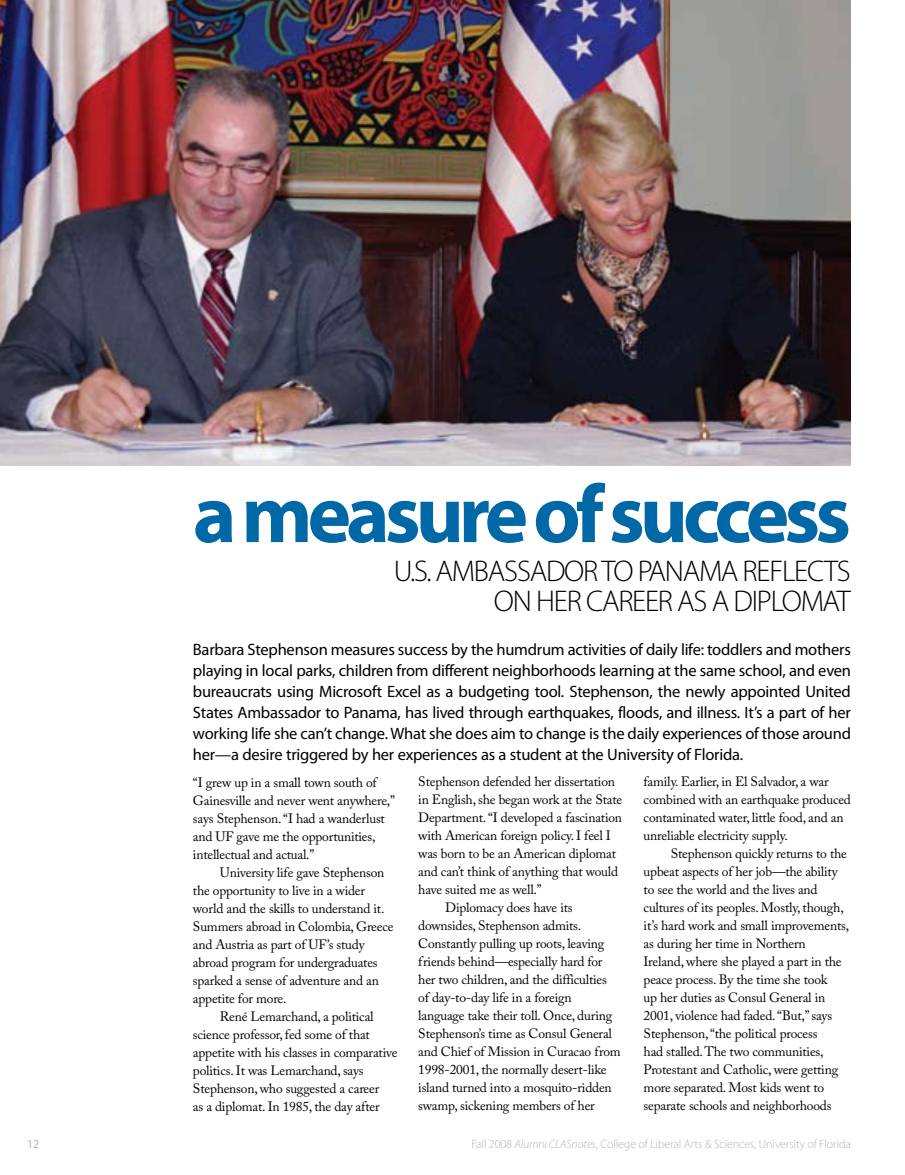
<style>
.page{position:relative;width:905px;height:1175px;background:#fff}
.page>*{position:absolute;margin:0;border:0;box-sizing:border-box;transform-origin:0 0}
.t1{font:700 82.5px "Myriad Pro";letter-spacing:-.06em;color:#0068a6}
.t2{font:300 30px/30px "Myriad Pro";letter-spacing:-.04em;color:#000;text-align:right}
.t3{font:16.5px/21px "Myriad Pro";letter-spacing:-.015em;color:#000;text-align:justify}
.t4{font:13.5px/18px "Adobe Caslon Pro";letter-spacing:-.015em;color:#000}
.t5{font:300 12px "Myriad Pro";letter-spacing:-.01em;color:#b2b4b6}
.t6{font:12px "Myriad Pro";color:#b2b4b6}
.s1{font-style:italic}
</style>
<div class="page">
<img style="left:0;top:0;width:850px;height:465px">
<h1 class="t1" style="left:193px;top:468px;width:659px">a measure of success</h1>
<h2 class="t2" style="left:394px;top:556px;width:458px">U.S. AMBASSADOR TO PANAMA REFLECTS<br>ON HER CAREER AS A DIPLOMAT</h2>
<p class="t3" style="left:193px;top:639px;width:659px">Barbara Stephenson measures success by the humdrum activities of daily life: toddlers and mothers playing in local parks, children from different neighborhoods learning at the same school, and even bureaucrats using Microsoft Excel as a budgeting tool. Stephenson, the newly appointed United States Ambassador to Panama, has lived through earthquakes, floods, and illness. It’s a part of her working life she can’t change. What she does aim to change is the daily experiences of those around her—a desire triggered by her experiences as a student at the University of Florida.</p>
<p class="t4" style="left:193px;top:773px;width:203px">“I grew up in a small town south of Gainesville and never went anywhere,” says Stephenson. “I had a wanderlust and UF gave me the opportunities, intellectual and actual.”</p>
<p class="t4" style="left:193px;top:862px;width:202px;text-indent:27px">University life gave Stephenson the opportunity to live in a wider world and the skills to understand it.<br>Summers abroad in Colombia, Greece and Austria as part of UF’s study abroad program for undergraduates sparked a sense of adventure and an appetite for more.</p>
<p class="t4" style="left:193px;top:1006px;width:206px;text-indent:27px">René Lemarchand, a political science professor, fed some of that appetite with his classes in comparative politics. It was Lemarchand, says Stephenson, who suggested a career<br>as a diplomat. In 1985, the day after</p>
<p class="t4" style="left:418px;top:772px;width:198px">Stephenson defended her dissertation</p>
<p class="t4" style="left:418px;top:790px;width:205px">in English, she began work at the State</p>
<p class="t4" style="left:418px;top:808px;width:205px">Department. “I developed a fascination</p>
<p class="t4" style="left:418px;top:826px;width:194px">with American foreign policy. I feel I</p>
<p class="t4" style="left:418px;top:844px;width:199px">was born to be an American diplomat</p>
<p class="t4" style="left:418px;top:862px;width:201px">and can’t think of anything that would</p>
<p class="t4" style="left:418px;top:880px;width:125px">have suited me as well.”</p>
<p class="t4" style="left:445px;top:898px;width:129px">Diplomacy does have its</p>
<p class="t4" style="left:418px;top:916px;width:164px">downsides, Stephenson admits.</p>
<p class="t4" style="left:418px;top:934px;width:187px">Constantly pulling up roots, leaving</p>
<p class="t4" style="left:418px;top:952px;width:186px">friends behind—especially hard for</p>
<p class="t4" style="left:418px;top:970px;width:190px">her two children, and the difficulties</p>
<p class="t4" style="left:418px;top:988px;width:155px">of day-to-day life in a foreign</p>
<p class="t4" style="left:418px;top:1006px;width:195px">language take their toll. Once, during</p>
<p class="t4" style="left:418px;top:1024px;width:195px">Stephenson’s time as Consul General</p>
<p class="t4" style="left:418px;top:1042px;width:204px">and Chief of Mission in Curacao from</p>
<p class="t4" style="left:418px;top:1060px;width:190px">1998-2001, the normally desert-like</p>
<p class="t4" style="left:418px;top:1078px;width:195px">island turned into a mosquito-ridden</p>
<p class="t4" style="left:418px;top:1096px;width:178px">swamp, sickening members of her</p>
<p class="t4" style="left:643px;top:772px;width:209px">family. Earlier, in El Salvador, a war combined with an earthquake produced contaminated water, little food, and an unreliable electricity supply.</p>
<p class="t4" style="left:643px;top:844px;width:207px;text-indent:27px">Stephenson quickly returns to the upbeat aspects of her job—the ability to see the world and the lives and cultures of its peoples. Mostly, though, it’s hard work and small improvements, as during her time in Northern Ireland, where she played a part in the peace process. By the time she took<br>up her duties as Consul General in 2001, violence had faded. “But,” says Stephenson, “the political process<br>had stalled. The two communities, Protestant and Catholic, were getting more separated. Most kids went to separate schools and neighborhoods</p>
<p class="t6" style="left:27px;top:1137px;width:14px">12</p>
<p class="t5" style="left:471px;top:1137px;width:381px">FALL 2008 <span class="s1">Alumni CLASnotes</span>, COLLEGE OF LIBERAL ARTS &amp; SCIENCES, UNIVERSITY OF FLORIDA</p>
</div>
